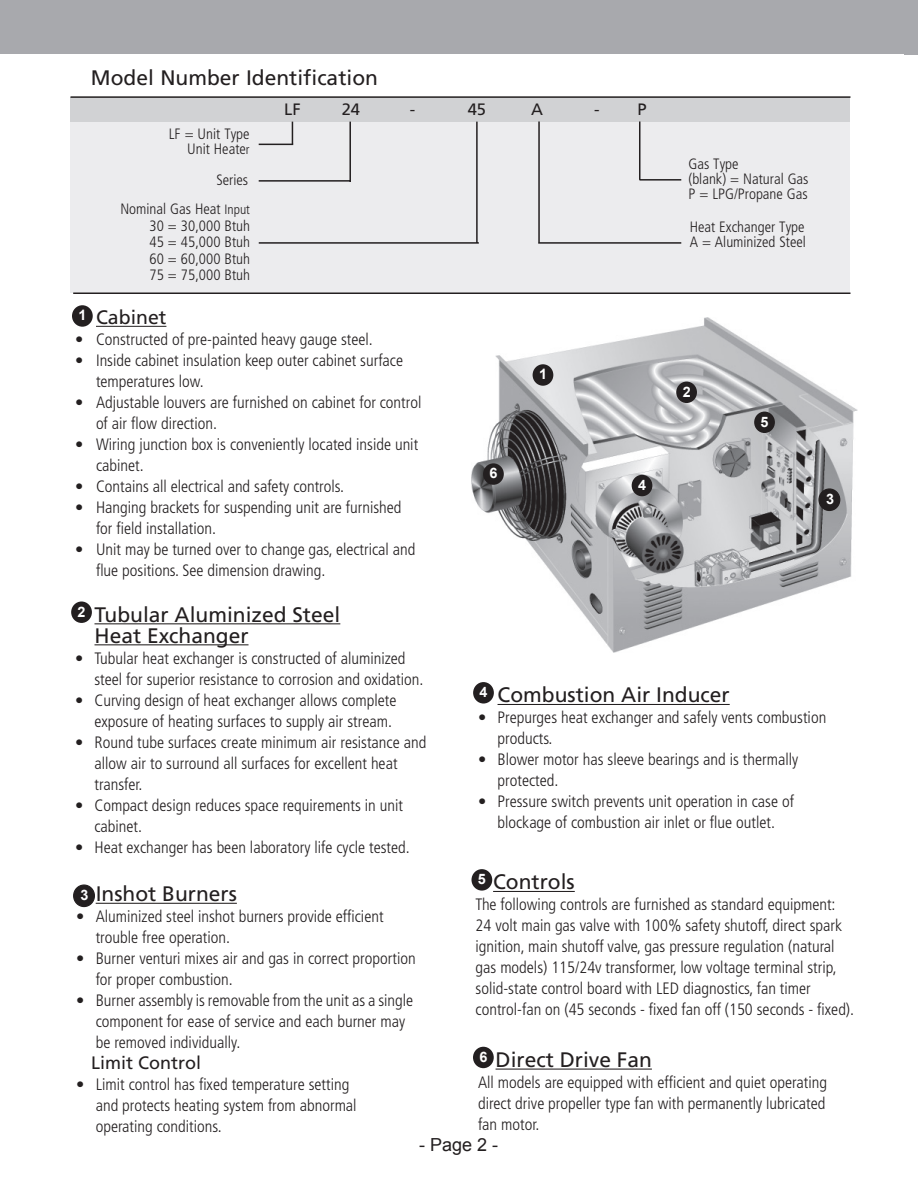
<style>
.page{position:relative;width:918px;height:1188px;background:#fff}
.page>*{position:absolute;margin:0;border:0;box-sizing:border-box;transform-origin:0 0}
.t1{font:21px/21px "Frutiger LT Std";color:#231f20}
.t2{font:19.5px "Frutiger LT Std";color:#231f20}
.t3{font:18px "Frutiger LT Std";color:#231f20}
.t4{font:18px "Arial";color:#231f20}
.t5{font:300 condensed 16.5px/21px "Frutiger LT Std";color:#231f20}
.t6{font:16.5px "Frutiger LT Std";color:#231f20}
.t7{font:300 condensed 15px/15px "Frutiger LT Std";color:#231f20}
.t8{font:700 14.4px "Arial";color:#fff}
.s1{font-size:13.5px}
</style>
<div class="page">
<div style="left:0;top:0;width:918px;height:54px;background:#a8a9ad"></div>
<div style="left:904px;top:0;width:14px;height:55px;background:#a8a9ad"></div>
<div style="left:70px;top:121px;width:780px;height:171px;background:#ececee"></div>
<hr style="left:73px;top:292px;width:778px;height:2px;background:#231f20">
<div style="left:70px;top:97px;width:780px;height:25px;background:#d1d2d4"></div>
<hr style="left:70px;top:96px;width:780px;height:2px;background:#231f20">
<hr style="left:259px;top:144px;width:34px;height:1px;background:#231f20">
<svg style="left:292px;top:122px;width:1px;height:22px"></svg>
<hr style="left:259px;top:180px;width:92px;height:2px;background:#231f20">
<hr style="left:349px;top:122px;width:2px;height:59px;background:#231f20">
<hr style="left:259px;top:242px;width:220px;height:2px;background:#231f20">
<hr style="left:476px;top:122px;width:2px;height:121px;background:#231f20">
<hr style="left:538px;top:242px;width:143px;height:2px;background:#231f20">
<hr style="left:538px;top:122px;width:2px;height:120px;background:#231f20">
<hr style="left:493px;top:891px;width:82px;height:1px;background:#231f20">
<hr style="left:498px;top:704px;width:232px;height:1px;background:#231f20">
<hr style="left:96px;top:903px;width:141px;height:1px;background:#231f20">
<hr style="left:640px;top:179px;width:41px;height:2px;background:#231f20">
<hr style="left:639px;top:122px;width:1px;height:57px;background:#231f20">
<img style="left:471px;top:317px;width:386px;height:335px">
<hr style="left:96px;top:326px;width:70px;height:1px;background:#231f20">
<hr style="left:94px;top:623px;width:246px;height:1px;background:#231f20">
<hr style="left:94px;top:644px;width:155px;height:1px;background:#231f20">
<hr style="left:496px;top:1069px;width:156px;height:1px;background:#231f20">
<div style="left:676px;top:382px;width:21px;height:21px;background:#231f20;border-radius:50%"></div>
<div style="left:819px;top:489px;width:21px;height:21px;background:#231f20;border-radius:50%"></div>
<div style="left:818px;top:488px;width:22px;height:23px;border:1px solid #231f20;border-radius:50%"></div>
<div style="left:632px;top:475px;width:20px;height:21px;background:#231f20;border-radius:50%"></div>
<div style="left:533px;top:364px;width:20px;height:22px;background:#231f20;border-radius:50%"></div>
<div style="left:754px;top:412px;width:21px;height:21px;background:#231f20;border-radius:50%"></div>
<div style="left:483px;top:463px;width:21px;height:22px;background:#231f20;border-radius:50%"></div>
<div style="left:72px;top:305px;width:21px;height:22px;background:#231f20;border-radius:50%"></div>
<div style="left:71px;top:601px;width:21px;height:22px;background:#231f20;border-radius:50%"></div>
<div style="left:472px;top:869px;width:20px;height:22px;background:#231f20;border-radius:50%"></div>
<div style="left:74px;top:885px;width:20px;height:22px;background:#231f20;border-radius:50%"></div>
<div style="left:73px;top:884px;width:22px;height:23px;border:1px solid #231f20;border-radius:50%"></div>
<div style="left:473px;top:682px;width:21px;height:22px;background:#231f20;border-radius:50%"></div>
<div style="left:473px;top:1047px;width:21px;height:21px;background:#231f20;border-radius:50%"></div>
<p class="t1" style="left:91px;top:67px;width:289px">Model Number Identification</p>
<p class="t7" style="left:169px;top:127px;width:82px;text-align:right">LF = Unit Type<br>Unit Heate<span class="s1">r</span></p>
<p class="t7" style="left:216px;top:173px;width:33px">Series</p>
<p class="t7" style="left:150px;top:201px;width:102px;line-height:16.5px;text-align:justify;text-indent:-29px">Nominal Gas Heat <span class="s1">Input </span>30 = 30,000 Btuh 45 = 45,000 Btuh 60 = 60,000 Btuh 75 = 75,000 Btuh</p>
<p class="t6" style="left:284px;top:99px;width:18px">LF</p>
<p class="t6" style="left:342px;top:99px;width:20px">24</p>
<p class="t6" style="left:410px;top:99px;width:7px">-</p>
<p class="t6" style="left:468px;top:99px;width:20px">45</p>
<p class="t6" style="left:531px;top:99px;width:13px">A</p>
<p class="t6" style="left:594px;top:99px;width:54px">- P</p>
<p class="t7" style="left:688px;top:156px;width:122px">Gas Type<br>(blank) = Natural Gas<br>P = LPG/Propane Gas</p>
<p class="t7" style="left:690px;top:219px;width:118px">Heat Exchanger Type<br>A = Aluminized Steel</p>
<p class="t2" style="left:96px;top:306px;width:72px">Cabinet</p>
<p class="t5" style="left:75px;top:329px;width:299px">• Constructed of pre-painted heavy gauge steel.</p>
<p class="t5" style="left:96px;top:350px;width:309px;text-indent:-21px">• Inside cabinet insulation keep outer cabinet surface temperatures low.</p>
<p class="t5" style="left:96px;top:392px;width:327px;text-indent:-21px">• Adjustable louvers are furnished on cabinet for control of air flow direction.</p>
<p class="t5" style="left:96px;top:434px;width:324px;text-indent:-21px">• Wiring junction box is conveniently located inside unit cabinet.</p>
<p class="t5" style="left:75px;top:476px;width:271px">• Contains all electrical and safety controls.</p>
<p class="t5" style="left:96px;top:497px;width:307px;text-indent:-21px">• Hanging brackets for suspending unit are furnished for field installation.</p>
<p class="t5" style="left:96px;top:539px;width:321px;text-indent:-21px">• Unit may be turned over to change gas, electrical and flue positions. See dimension drawing.</p>
<p class="t1" style="left:95px;top:604px;width:247px">Tubular Aluminized Steel<br>Heat Exchanger</p>
<p class="t5" style="left:95px;top:648px;width:331px;text-indent:-20px">• Tubular heat exchanger is constructed of aluminized steel for superior resistance to corrosion and oxidation.</p>
<p class="t5" style="left:75px;top:690px;width:323px;text-align:right">• Curving design of heat exchanger allows complete exposure of heating surfaces to supply air stream.</p>
<p class="t5" style="left:95px;top:732px;width:333px;text-indent:-20px">• Round tube surfaces create minimum air resistance and allow air to surround all surfaces for excellent heat transfer.</p>
<p class="t5" style="left:95px;top:795px;width:310px;text-indent:-20px">• Compact design reduces space requirements in unit cabinet.</p>
<p class="t5" style="left:75px;top:837px;width:336px">• Heat exchanger has been laboratory life cycle tested.</p>
<p class="t8" style="left:78px;top:306px;width:10px">1</p>
<p class="t8" style="left:78px;top:602px;width:10px">2</p>
<p class="t8" style="left:490px;top:464px;width:10px">6</p>
<p class="t8" style="left:539px;top:365px;width:10px">1</p>
<p class="t8" style="left:638px;top:475px;width:10px">4</p>
<p class="t8" style="left:683px;top:382px;width:10px">2</p>
<p class="t8" style="left:761px;top:412px;width:10px">5</p>
<p class="t8" style="left:826px;top:490px;width:10px">3</p>
<p class="t1" style="left:498px;top:685px;width:234px">Combustion Air Inducer</p>
<p class="t5" style="left:498px;top:707px;width:330px;text-indent:-20px">• Prepurges heat exchanger and safely vents combustion products.</p>
<p class="t5" style="left:498px;top:749px;width:302px;text-indent:-20px">• Blower motor has sleeve bearings and is thermally protected.</p>
<p class="t5" style="left:478px;top:791px;width:317px;text-align:center">• Pressure switch prevents unit operation in case of blockage of combustion air inlet or flue outlet.</p>
<p class="t8" style="left:480px;top:683px;width:10px">4</p>
<p class="t1" style="left:493px;top:872px;width:83px">Controls</p>
<p class="t5" style="left:476px;top:894px;width:380px">The following controls are furnished as standard equipment:<br>24 volt main gas valve with 100% safety shutoff, direct spark ignition, main shutoff valve, gas pressure regulation (natural gas models) 115/24v transformer, low voltage terminal strip, solid-state control board with LED diagnostics, fan timer control-fan on (45 seconds - fixed fan off (150 seconds - fixed).</p>
<p class="t8" style="left:478px;top:870px;width:10px">5</p>
<p class="t1" style="left:96px;top:883px;width:143px">Inshot Burners</p>
<p class="t5" style="left:96px;top:906px;width:289px;text-indent:-20px">• Aluminized steel inshot burners provide efficient trouble free operation.</p>
<p class="t5" style="left:96px;top:948px;width:321px;text-indent:-20px">• Burner venturi mixes air and gas in correct proportion for proper combustion.</p>
<p class="t5" style="left:96px;top:990px;width:319px;text-indent:-20px">• Burner assembly is removable from the unit as a single component for ease of service and each burner may be removed individually.</p>
<p class="t3" style="left:91px;top:1052px;width:112px">Limit Control</p>
<p class="t5" style="left:96px;top:1074px;width:262px;text-indent:-20px">• Limit control has fixed temperature setting and protects heating system from abnormal operating conditions.</p>
<p class="t8" style="left:81px;top:886px;width:10px">3</p>
<p class="t8" style="left:479px;top:1047px;width:10px">6</p>
<p class="t1" style="left:496px;top:1049px;width:158px">Direct Drive Fan</p>
<p class="t5" style="left:478px;top:1072px;width:350px;text-align:justify">All models are equipped with efficient and quiet operating direct drive propeller type fan with permanently lubricated fan motor.</p>
<p class="t4" style="left:419px;top:1133px;width:81px">- Page 2 -</p>
</div>
